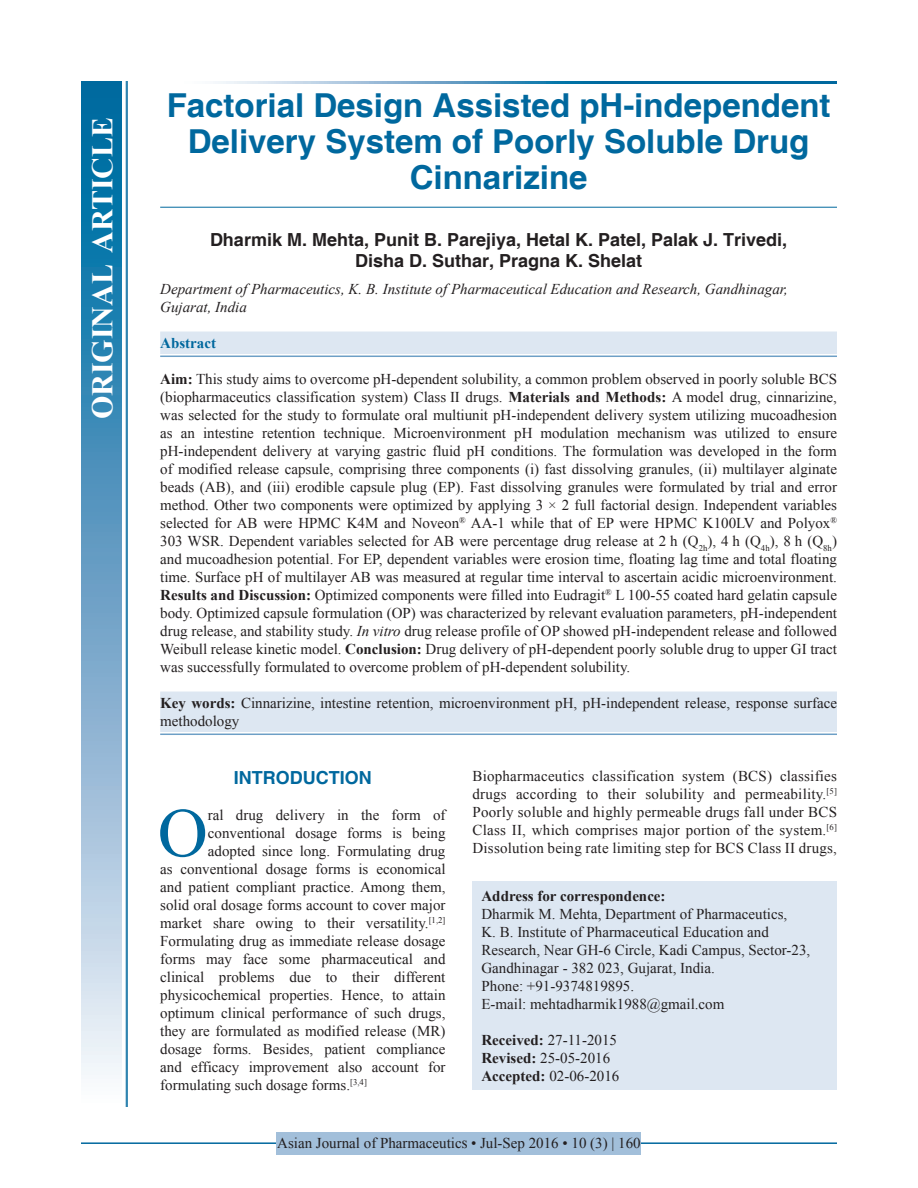
<style>
.page{position:relative;width:918px;height:1188px;background:#fff}
.page>*{position:absolute;margin:0;border:0;box-sizing:border-box;transform-origin:0 0}
.DROP_CAP_TX{font:69.3px "Times New Roman";color:#00689e}
.AT{font:700 33px/36px "Helvetica";color:#00689e;text-align:center}
.AH{font:700 30px "Times New Roman";color:#fff}
.AU{font:700 18px/21px "Helvetica";color:#231f20;text-align:center}
.t1{font:700 18px "Helvetica";color:#00689e}
.ABS_1{font:15px/18px "Times New Roman";color:#231f20;text-align:justify}
.DROP_CAP_TX-2{font:15px "Times New Roman";color:#231f20}
.TX{font:15px/18px "Times New Roman";letter-spacing:.015em;color:#231f20;text-align:justify}
.ADD{font:15px/18px "Times New Roman";color:#231f20}
.KWD_2_L{font:15px/18px "Times New Roman";color:#231f20}
.AFF{font:italic 15px/18px "Times New Roman";color:#231f20}
.HIS{font:15px/18px "Times New Roman";color:#231f20}
.RF{font:15px "Times New Roman";color:#231f20}
.ABS{font:700 15px "Times New Roman";color:#00689e}
.s1{font-weight:700}
.s2{font-style:italic}
</style>
<div class="page">
<hr style="left:81px;top:1142px;width:756px;height:2px;background:#00689e">
<div style="left:277px;top:1132px;width:364px;height:22px;background:#a2bfda"></div>
<hr style="left:160px;top:207px;width:677px;height:1px;background:#00689e">
<div style="left:160px;top:332px;width:677px;height:22px;background:#dde7f2"></div>
<hr style="left:160px;top:356px;width:677px;height:1px;background:#6d9fc6">
<div style="left:160px;top:692px;width:677px;height:40px;background:#dde7f2"></div>
<hr style="left:160px;top:734px;width:677px;height:1px;background:#6d9fc6">
<div style="left:472px;top:882px;width:365px;height:208px;background:#dde7f2"></div>
<svg style="left:215px;top:81px;width:622px;height:3px"></svg>
<div style="left:81px;top:81px;width:41px;height:1026px;background:linear-gradient(to bottom,#005e9a,#f6f0f9)"></div>
<hr style="left:127px;top:81px;width:1px;height:1026px;background:#00689e">
<hr style="left:126px;top:81px;width:1px;height:1026px;background:#00689e">
<p class="AH" style="left:81px;top:419px;width:304px;rotate:-90deg">ORIGINAL ARTICLE</p>
<p class="AT" style="left:167px;top:89px;width:665px">Factorial Design Assisted pH-independent<br>Delivery System of Poorly Soluble Drug<br>Cinnarizine</p>
<p class="AU" style="left:210px;top:230px;width:579px">Dharmik M. Mehta, Punit B. Parejiya, Hetal K. Patel, Palak J. Trivedi,<br>Disha D. Suthar, Pragna K. Shelat</p>
<p class="AFF" style="left:160px;top:280px;width:629px">Department of Pharmaceutics, K. B. Institute of Pharmaceutical Education and Research, Gandhinagar,<br>Gujarat, India</p>
<p class="ABS" style="left:160px;top:332px;width:57px">Abstract</p>
<p class="ABS_1" style="left:160px;top:370px;width:678px"><span class="s1">Aim:</span> This study aims to overcome pH-dependent solubility, a common problem observed in poorly soluble BCS (biopharmaceutics classification system) Class II drugs. <span class="s1">Materials and Methods:</span> A model drug, cinnarizine, was selected for the study to formulate oral multiunit pH-independent delivery system utilizing mucoadhesion as an intestine retention technique. Microenvironment pH modulation mechanism was utilized to ensure pH-independent delivery at varying gastric fluid pH conditions. The formulation was developed in the form of modified release capsule, comprising three components (i) fast dissolving granules, (ii) multilayer alginate beads (AB), and (iii) erodible capsule plug (EP). Fast dissolving granules were formulated by trial and error method. Other two components were optimized by applying 3 × 2 full factorial design. Independent variables selected for AB were HPMC K4M and Noveon<sup>®</sup> AA-1 while that of EP were HPMC K100LV and Polyox<sup>® </sup>303 WSR. Dependent variables selected for AB were percentage drug release at 2 h (Q<sub>2h</sub>), 4 h (Q<sub>4h</sub>), 8 h (Q<sub>8h</sub>) and mucoadhesion potential. For EP, dependent variables were erosion time, floating lag time and total floating time. Surface pH of multilayer AB was measured at regular time interval to ascertain acidic microenvironment.<br><span class="s1">Results and Discussion:</span> Optimized components were filled into Eudragit<sup>®</sup> L 100-55 coated hard gelatin capsule body. Optimized capsule formulation (OP) was characterized by relevant evaluation parameters, pH-independent drug release, and stability study. <span class="s2">In vitro</span> drug release profile of OP showed pH-independent release and followed Weibull release kinetic model. <span class="s1">Conclusion:</span> Drug delivery of pH-dependent poorly soluble drug to upper GI tract was successfully formulated to overcome problem of pH-dependent solubility.</p>
<p class="KWD_2_L" style="left:160px;top:694px;width:678px"><span class="s1">Key words:</span> Cinnarizine, intestine retention, microenvironment pH, pH-independent release, response surface methodology</p>
<h1 class="t1" style="left:234px;top:767px;width:139px">INTRODUCTION</h1>
<p class="DROP_CAP_TX" style="left:158px;top:784px;width:52px">O</p>
<p class="DROP_CAP_TX-2" style="left:208px;top:805px;width:239px">ral drug delivery in the form of</p>
<p class="DROP_CAP_TX-2" style="left:208px;top:823px;width:239px">conventional dosage forms is being</p>
<p class="DROP_CAP_TX-2" style="left:208px;top:841px;width:239px">adopted since long. Formulating drug</p>
<p class="DROP_CAP_TX-2" style="left:160px;top:859px;width:287px">as conventional dosage forms is economical</p>
<p class="DROP_CAP_TX-2" style="left:160px;top:877px;width:287px">and patient compliant practice. Among them,</p>
<p class="DROP_CAP_TX-2" style="left:160px;top:895px;width:287px">solid oral dosage forms account to cover major</p>
<p class="DROP_CAP_TX-2" style="left:160px;top:913px;width:287px">market share owing to their versatility.<sup>[1,2]</sup></p>
<p class="DROP_CAP_TX-2" style="left:160px;top:931px;width:287px">Formulating drug as immediate release dosage</p>
<p class="DROP_CAP_TX-2" style="left:160px;top:949px;width:287px">forms may face some pharmaceutical and</p>
<p class="DROP_CAP_TX-2" style="left:160px;top:967px;width:287px">clinical problems due to their different</p>
<p class="DROP_CAP_TX-2" style="left:160px;top:985px;width:287px">physicochemical properties. Hence, to attain</p>
<p class="DROP_CAP_TX-2" style="left:160px;top:1003px;width:287px">optimum clinical performance of such drugs,</p>
<p class="DROP_CAP_TX-2" style="left:160px;top:1021px;width:287px">they are formulated as modified release (MR)</p>
<p class="DROP_CAP_TX-2" style="left:160px;top:1039px;width:287px">dosage forms. Besides, patient compliance</p>
<p class="DROP_CAP_TX-2" style="left:160px;top:1057px;width:287px">and efficacy improvement also account for</p>
<p class="DROP_CAP_TX-2" style="left:160px;top:1075px;width:208px">formulating such dosage forms.<sup>[3,4]</sup></p>
<p class="TX" style="left:472px;top:767px;width:366px">Biopharmaceutics classification system (BCS) classifies drugs according to their solubility and permeability.<sup>[5] </sup>Poorly soluble and highly permeable drugs fall under BCS Class II, which comprises major portion of the system.<sup>[6] </sup>Dissolution being rate limiting step for BCS Class II drugs,</p>
<p class="ADD" style="left:482px;top:887px;width:330px"><span class="s1">Address for correspondence:<br></span>Dharmik M. Mehta, Department of Pharmaceutics,<br>K. B. Institute of Pharmaceutical Education and Research, Near GH-6 Circle, Kadi Campus, Sector-23, Gandhinagar - 382 023, Gujarat, India.<br>Phone: +91-9374819895.<br>E-mail: mehtadharmik1988@gmail.com</p>
<p class="HIS" style="left:482px;top:1031px;width:139px"><span class="s1">Received:</span> 27-11-2015<br><span class="s1">Revised:</span> 25-05-2016<br><span class="s1">Accepted:</span> 02-06-2016</p>
<p class="RF" style="left:277px;top:1133px;width:365px">Asian Journal of Pharmaceutics • Jul-Sep 2016 • 10 (3) | 160</p>
</div>
